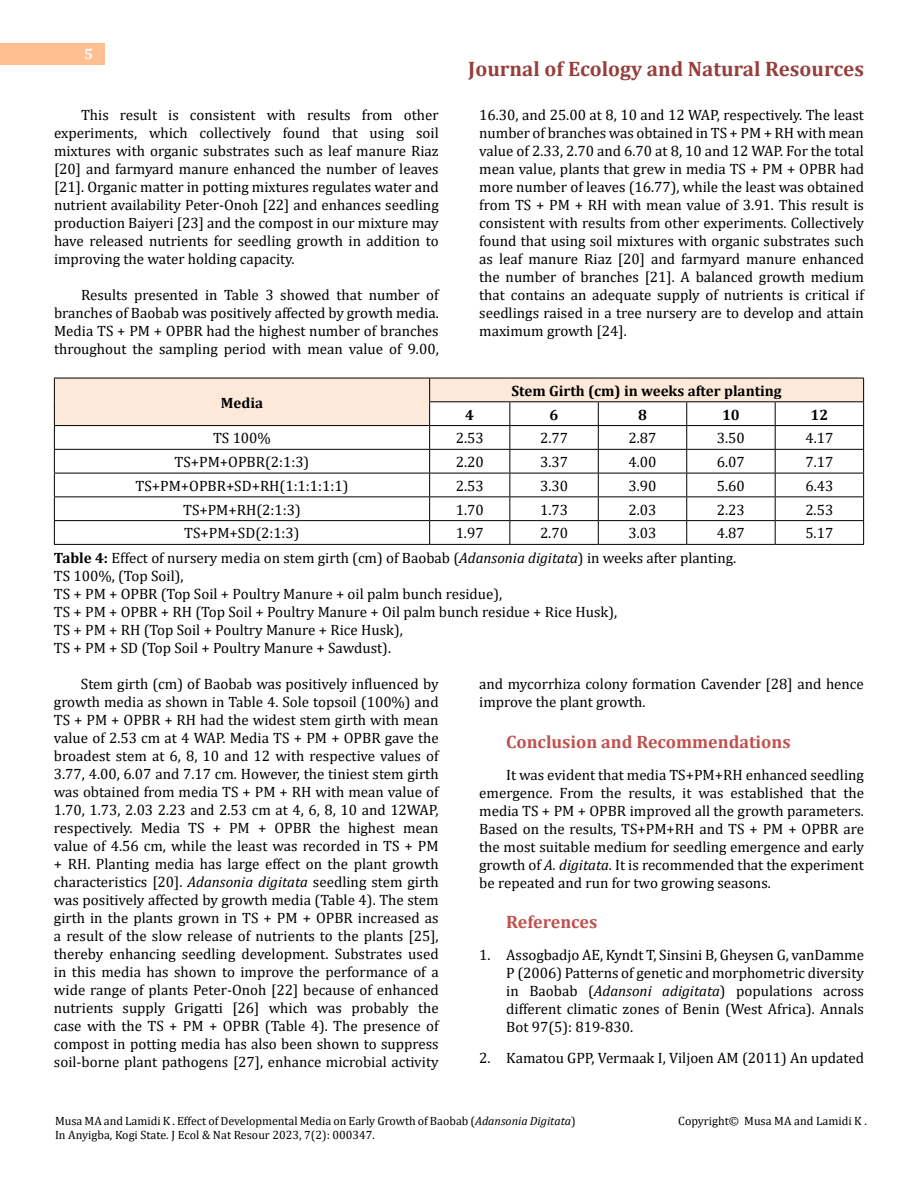
<style>
.page{position:relative;width:918px;height:1188px;background:#fff}
.page>*{position:absolute;margin:0;border:0;box-sizing:border-box;transform-origin:0 0}
.t1{font:700 21px "Cambria";color:#953f3c}
.t2{font:700 18px "Cambria";color:#c0504d}
.t3{font:15px/18px "Cambria";color:#000;text-align:justify}
.t4{font:700 15px "Cambria";color:#000}
.t5{font:700 15px "Cambria";color:#fff}
.t6{font:12px/14.4px "Cambria";color:#000}
.s1{font-weight:700}
.s2{font-style:italic}
</style>
<div class="page">
<div style="left:0;top:43px;width:105px;height:21px;background:#ffbf91"></div>
<svg style="left:54px;top:378px;width:810px;height:166px"></svg>
<hr style="left:54px;top:544px;width:376px;height:1px;background:#000">
<hr style="left:430px;top:544px;width:80px;height:1px;background:#000">
<hr style="left:510px;top:544px;width:88px;height:1px;background:#000">
<hr style="left:598px;top:544px;width:89px;height:1px;background:#000">
<hr style="left:687px;top:544px;width:88px;height:1px;background:#000">
<hr style="left:775px;top:544px;width:89px;height:1px;background:#000">
<p class="t5" style="left:84px;top:44px;width:10px">5</p>
<p class="t3" style="left:54px;top:105px;width:386px;text-indent:27px">This result is consistent with results from other experiments, which collectively found that using soil mixtures with organic substrates such as leaf manure Riaz [20] and farmyard manure enhanced the number of leaves [21]. Organic matter in potting mixtures regulates water and nutrient availability Peter-Onoh [22] and enhances seedling production Baiyeri [23] and the compost in our mixture may have released nutrients for seedling growth in addition to improving the water holding capacity.</p>
<p class="t3" style="left:54px;top:285px;width:386px;text-indent:27px">Results presented in Table 3 showed that number of branches of Baobab was positively affected by growth media.<br>Media TS + PM + OPBR had the highest number of branches throughout the sampling period with mean value of 9.00,</p>
<p class="t4" style="left:221px;top:392px;width:44px">Media</p>
<h1 class="t1" style="left:468px;top:54px;width:397px">Journal of Ecology and Natural Resources</h1>
<p class="t3" style="left:479px;top:105px;width:386px">16.30, and 25.00 at 8, 10 and 12 WAP, respectively. The least number of branches was obtained in TS + PM + RH with mean value of 2.33, 2.70 and 6.70 at 8, 10 and 12 WAP. For the total mean value, plants that grew in media TS + PM + OPBR had more number of leaves (16.77), while the least was obtained from TS + PM + RH with mean value of 3.91. This result is consistent with results from other experiments. Collectively found that using soil mixtures with organic substrates such as leaf manure Riaz [20] and farmyard manure enhanced the number of branches [21]. A balanced growth medium that contains an adequate supply of nutrients is critical if seedlings raised in a tree nursery are to develop and attain maximum growth [24].</p>
<p class="t4" style="left:511px;top:380px;width:272px">Stem Girth (cm) in weeks after planting</p>
<p class="t4" style="left:465px;top:404px;width:10px">4</p>
<p class="t4" style="left:550px;top:404px;width:10px">6</p>
<p class="t4" style="left:638px;top:404px;width:10px">8</p>
<p class="t4" style="left:722px;top:404px;width:19px">10</p>
<p class="t4" style="left:811px;top:404px;width:19px">12</p>
<p class="t3" style="left:213px;top:429px;width:59px">TS 100%</p>
<p class="t3" style="left:456px;top:429px;width:30px">2.53</p>
<p class="t3" style="left:540px;top:429px;width:30px">2.77</p>
<p class="t3" style="left:629px;top:429px;width:30px">2.87</p>
<p class="t3" style="left:717px;top:429px;width:30px">3.50</p>
<p class="t3" style="left:805px;top:429px;width:30px">4.17</p>
<p class="t3" style="left:175px;top:453px;width:136px">TS+PM+OPBR(2:1:3)</p>
<p class="t3" style="left:456px;top:453px;width:30px">2.20</p>
<p class="t3" style="left:540px;top:453px;width:30px">3.37</p>
<p class="t3" style="left:628px;top:453px;width:30px">4.00</p>
<p class="t3" style="left:717px;top:453px;width:30px">6.07</p>
<p class="t3" style="left:805px;top:453px;width:30px">7.17</p>
<p class="t3" style="left:136px;top:477px;width:214px">TS+PM+OPBR+SD+RH(1:1:1:1:1)</p>
<p class="t3" style="left:456px;top:477px;width:30px">2.53</p>
<p class="t3" style="left:540px;top:477px;width:30px">3.30</p>
<p class="t3" style="left:628px;top:477px;width:30px">3.90</p>
<p class="t3" style="left:717px;top:477px;width:30px">5.60</p>
<p class="t3" style="left:805px;top:477px;width:30px">6.43</p>
<p class="t3" style="left:183px;top:500px;width:119px">TS+PM+RH(2:1:3)</p>
<p class="t3" style="left:456px;top:500px;width:30px">1.70</p>
<p class="t3" style="left:540px;top:500px;width:30px">1.73</p>
<p class="t3" style="left:628px;top:500px;width:30px">2.03</p>
<p class="t3" style="left:717px;top:500px;width:30px">2.23</p>
<p class="t3" style="left:805px;top:500px;width:30px">2.53</p>
<p class="t3" style="left:184px;top:524px;width:117px">TS+PM+SD(2:1:3)</p>
<p class="t3" style="left:456px;top:524px;width:30px">1.97</p>
<p class="t3" style="left:540px;top:524px;width:30px">2.70</p>
<p class="t3" style="left:628px;top:524px;width:30px">3.03</p>
<p class="t3" style="left:717px;top:524px;width:30px">4.87</p>
<p class="t3" style="left:805px;top:524px;width:30px">5.17</p>
<p class="t3" style="left:54px;top:549px;width:684px;text-align:left"><span class="s1">Table 4:</span> Effect of nursery media on stem girth (cm) of Baobab (<span class="s2">Adansonia digitata</span>) in weeks after planting.<br>TS 100%, (Top Soil),<br>TS + PM + OPBR (Top Soil + Poultry Manure + oil palm bunch residue),<br>TS + PM + OPBR + RH (Top Soil + Poultry Manure + Oil palm bunch residue + Rice Husk),<br>TS + PM + RH (Top Soil + Poultry Manure + Rice Husk),<br>TS + PM + SD (Top Soil + Poultry Manure + Sawdust).</p>
<p class="t3" style="left:54px;top:675px;width:386px;text-indent:27px">Stem girth (cm) of Baobab was positively influenced by growth media as shown in Table 4. Sole topsoil (100%) and TS + PM + OPBR + RH had the widest stem girth with mean value of 2.53 cm at 4 WAP. Media TS + PM + OPBR gave the broadest stem at 6, 8, 10 and 12 with respective values of 3.77, 4.00, 6.07 and 7.17 cm. However, the tiniest stem girth was obtained from media TS + PM + RH with mean value of 1.70, 1.73, 2.03 2.23 and 2.53 cm at 4, 6, 8, 10 and 12WAP, respectively. Media TS + PM + OPBR the highest mean value of 4.56 cm, while the least was recorded in TS + PM + RH. Planting media has large effect on the plant growth characteristics [20]. <span class="s2">Adansonia digitata</span> seedling stem girth was positively affected by growth media (Table 4). The stem girth in the plants grown in TS + PM + OPBR increased as a result of the slow release of nutrients to the plants [25], thereby enhancing seedling development. Substrates used in this media has shown to improve the performance of a wide range of plants Peter-Onoh [22] because of enhanced nutrients supply Grigatti [26] which was probably the case with the TS + PM + OPBR (Table 4). The presence of compost in potting media has also been shown to suppress soil-borne plant pathogens [27], enhance microbial activity</p>
<p class="t3" style="left:479px;top:675px;width:386px">and mycorrhiza colony formation Cavender [28] and hence improve the plant growth.</p>
<p class="t2" style="left:506px;top:729px;width:286px">Conclusion and Recommendations</p>
<p class="t3" style="left:479px;top:765px;width:386px;text-indent:27px">It was evident that media TS+PM+RH enhanced seedling emergence. From the results, it was established that the media TS + PM + OPBR improved all the growth parameters.<br>Based on the results, TS+PM+RH and TS + PM + OPBR are the most suitable medium for seedling emergence and early growth of <span class="s2">A. digitata</span>. It is recommended that the experiment be repeated and run for two growing seasons.</p>
<p class="t2" style="left:506px;top:909px;width:93px">References</p>
<p class="t3" style="left:506px;top:945px;width:359px;text-indent:-27px">1. Assogbadjo AE, Kyndt T, Sinsini B, Gheysen G, vanDamme P (2006) Patterns of genetic and morphometric diversity in Baobab (<span class="s2">Adansoni adigitata</span>) populations across different climatic zones of Benin (West Africa). Annals Bot 97(5): 819-830.</p>
<p class="t3" style="left:479px;top:1049px;width:386px">2. Kamatou GPP, Vermaak I, Viljoen AM (2011) An updated</p>
<p class="t6" style="left:55px;top:1114px;width:522px">Musa MA and Lamidi K . Effect of Developmental Media on Early Growth of Baobab (<span class="s2">Adansonia Digitata</span>)<br>In Anyigba, Kogi State. J Ecol &amp; Nat Resour 2023, 7(2): 000347.</p>
<p class="t6" style="left:678px;top:1114px;width:190px">Copyright© Musa MA and Lamidi K .</p>
</div>
